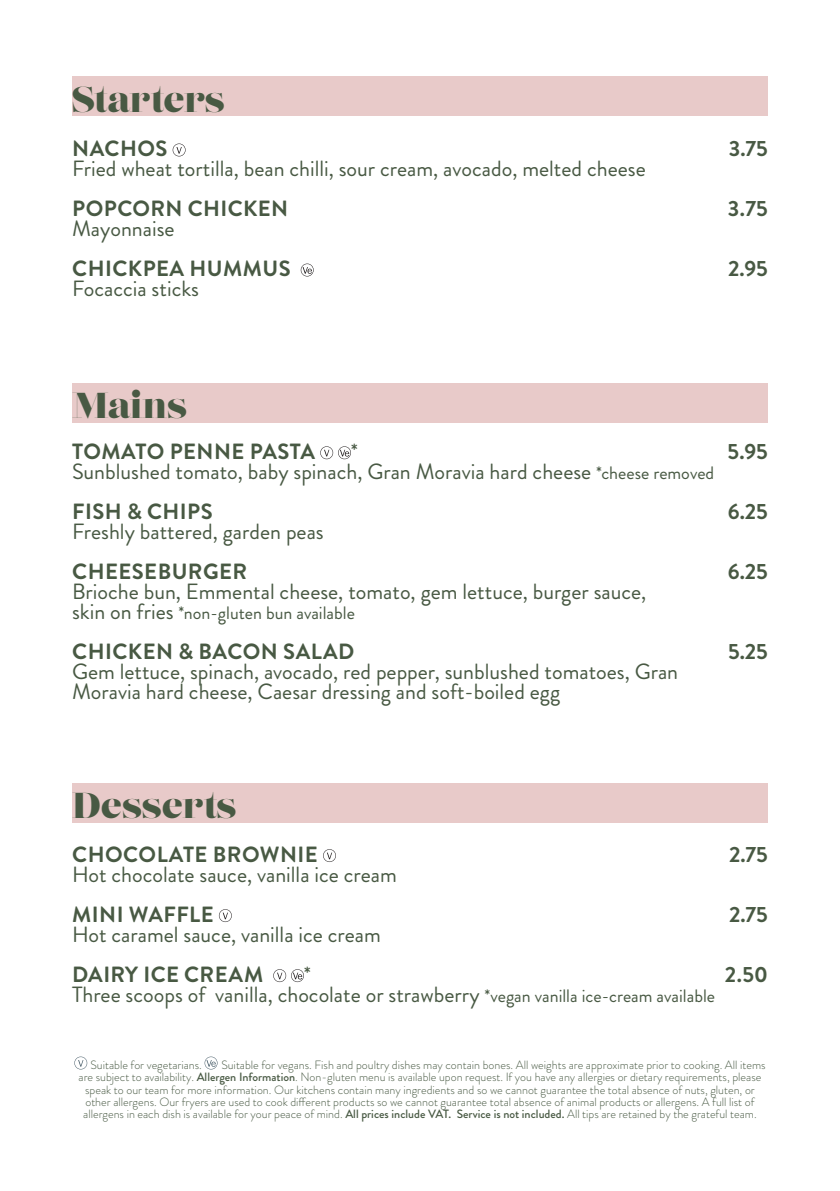
<style>
.page{position:relative;width:840px;height:1191px;background:#fff}
.page>*{position:absolute;margin:0;border:0;box-sizing:border-box;transform-origin:0 0}
.t1{font:36px "Lust Display Didone";color:#485943}
.FOOD_ITEM{font:22px "Brandon Grotesque";color:#485943}
.FOOD_ITEM-2{font:700 22px "Brandon Grotesque";letter-spacing:.02em;color:#485943}
.DESCRIPTION_FONT{font:22px "Brandon Grotesque";color:#485943}
.SECTION_INFO{font:700 22px "Brandon Grotesque";letter-spacing:.02em;color:#485943}
.FOOD_ITEM-3{font:18px "Brandon Grotesque";color:#485943}
.t2{font:300 12px "Brandon Grotesque";color:#485943}
.s1{font-size:18px}
.s2{font-size:22px}
.s3{font-weight:500}
</style>
<div class="page">
<svg style="left:74px;top:1056px;width:13px;height:13px"></svg>
<svg style="left:204px;top:1056px;width:13px;height:13px"></svg>
<svg style="left:172px;top:143px;width:13px;height:13px"></svg>
<svg style="left:300px;top:263px;width:13px;height:13px"></svg>
<svg style="left:320px;top:446px;width:31px;height:13px"></svg>
<svg style="left:323px;top:849px;width:13px;height:13px"></svg>
<svg style="left:219px;top:909px;width:13px;height:13px"></svg>
<svg style="left:273px;top:969px;width:31px;height:13px"></svg>
<div style="left:72px;top:77px;width:695px;height:39px;background:#e8cac9"></div>
<div style="left:72px;top:383px;width:695px;height:39px;background:#e8cac9"></div>
<div style="left:72px;top:782px;width:695px;height:40px;background:#e8cac9"></div>
<p class="t1" style="left:72px;top:77px;width:154px">Starters</p>
<p class="FOOD_ITEM-2" style="left:72px;top:133px;width:97px">NACHOS</p>
<p class="FOOD_ITEM-2" style="left:728px;top:133px;width:40px">3.75</p>
<p class="DESCRIPTION_FONT" style="left:72px;top:154px;width:575px">Fried wheat tortilla, bean chilli, sour cream, avocado, melted cheese</p>
<p class="FOOD_ITEM-2" style="left:72px;top:193px;width:217px">POPCORN CHICKEN</p>
<p class="FOOD_ITEM-2" style="left:727px;top:193px;width:42px">3.75</p>
<p class="FOOD_ITEM" style="left:72px;top:214px;width:104px">Mayonnaise</p>
<p class="FOOD_ITEM-2" style="left:72px;top:253px;width:220px">CHICKPEA HUMMUS</p>
<p class="FOOD_ITEM-2" style="left:727px;top:253px;width:41px">2.95</p>
<p class="FOOD_ITEM" style="left:72px;top:274px;width:128px">Focaccia sticks</p>
<p class="t1" style="left:72px;top:383px;width:116px">Mains</p>
<p class="FOOD_ITEM-2" style="left:72px;top:436px;width:244px">TOMATO PENNE PASTA</p>
<p class="FOOD_ITEM" style="left:351px;top:436px;width:9px">*</p>
<p class="FOOD_ITEM-2" style="left:727px;top:436px;width:42px">5.95</p>
<p class="FOOD_ITEM" style="left:72px;top:456px;width:643px">Sunblushed tomato, baby spinach, Gran Moravia hard cheese <span class="s1">*cheese removed</span></p>
<p class="FOOD_ITEM-2" style="left:72px;top:496px;width:142px">FISH &amp; CHIPS</p>
<p class="FOOD_ITEM-2" style="left:727px;top:496px;width:42px">6.25</p>
<p class="FOOD_ITEM" style="left:72px;top:516px;width:253px">Freshly battered, garden peas</p>
<p class="FOOD_ITEM-2" style="left:72px;top:556px;width:176px">CHEESEBURGER</p>
<p class="FOOD_ITEM-2" style="left:727px;top:556px;width:42px">6.25</p>
<p class="FOOD_ITEM" style="left:72px;top:576px;width:575px">Brioche bun, Emmental cheese, tomato, gem lettuce, burger sauce,</p>
<p class="FOOD_ITEM-3" style="left:72px;top:600px;width:284px"><span class="s2">skin on fries</span> *non-gluten bun available</p>
<p class="FOOD_ITEM-2" style="left:72px;top:636px;width:283px">CHICKEN &amp; BACON SALAD</p>
<p class="FOOD_ITEM-2" style="left:727px;top:636px;width:41px">5.25</p>
<p class="FOOD_ITEM" style="left:72px;top:656px;width:607px">Gem lettuce, spinach, avocado, red pepper, sunblushed tomatoes, Gran</p>
<p class="FOOD_ITEM" style="left:72px;top:676px;width:489px">Moravia hard cheese, Caesar dressing and soft-boiled egg</p>
<p class="t1" style="left:72px;top:783px;width:165px">Desserts</p>
<p class="SECTION_INFO" style="left:72px;top:839px;width:247px">CHOCOLATE BROWNIE</p>
<p class="SECTION_INFO" style="left:728px;top:839px;width:40px">2.75</p>
<p class="DESCRIPTION_FONT" style="left:72px;top:859px;width:326px">Hot chocolate sauce, vanilla ice cream</p>
<p class="FOOD_ITEM-2" style="left:72px;top:899px;width:143px">MINI WAFFLE</p>
<p class="FOOD_ITEM-2" style="left:728px;top:899px;width:40px">2.75</p>
<p class="FOOD_ITEM" style="left:72px;top:919px;width:310px">Hot caramel sauce, vanilla ice cream</p>
<p class="FOOD_ITEM-2" style="left:72px;top:959px;width:192px">DAIRY ICE CREAM</p>
<p class="FOOD_ITEM" style="left:304px;top:959px;width:9px">*</p>
<p class="FOOD_ITEM-2" style="left:724px;top:959px;width:45px">2.50</p>
<p class="FOOD_ITEM" style="left:72px;top:979px;width:644px">Three scoops of vanilla, chocolate or strawberry <span class="s1">*vegan vanilla ice-cream available</span></p>
<p class="t2" style="left:90px;top:1057px;width:113px">Suitable for vegetarians.</p>
<p class="t2" style="left:221px;top:1057px;width:545px">Suitable for vegans. Fish and poultry dishes may contain bones. All weights are approximate prior to cooking. All items</p>
<p class="t2" style="left:78px;top:1069px;width:684px">are subject to availability. <span class="s3">Allergen Information</span>. Non-gluten menu is available upon request. If you have any allergies or dietary requirements, please</p>
<p class="t2" style="left:85px;top:1081px;width:670px">speak to our team for more information. Our kitchens contain many ingredients and so we cannot guarantee the total absence of nuts, gluten, or</p>
<p class="t2" style="left:85px;top:1093px;width:670px">other allergens. Our fryers are used to cook different products so we cannot guarantee total absence of animal products or allergens. A full list of</p>
<p class="t2" style="left:83px;top:1105px;width:674px">allergens in each dish is available for your peace of mind. <span class="s3">All prices include VAT. Service is not included.</span> All tips are retained by the grateful team.</p>
</div>
